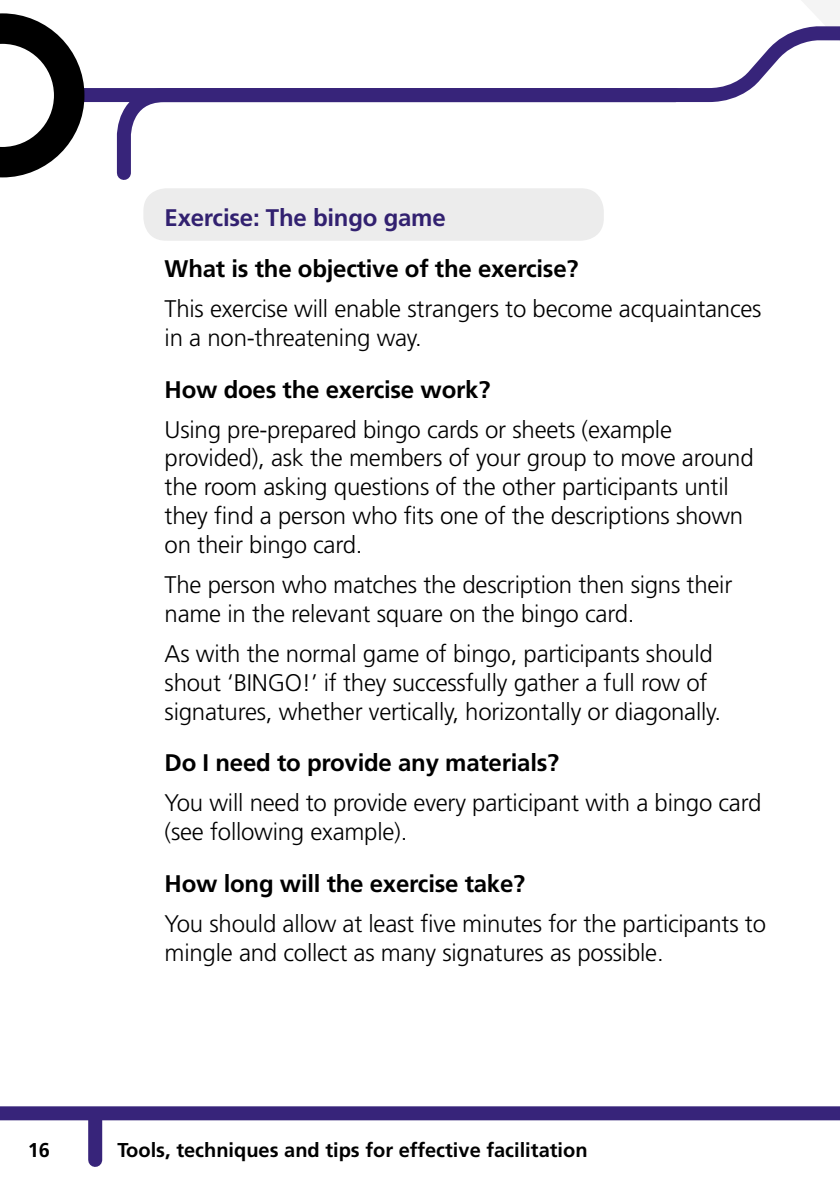
<style>
.page{position:relative;width:840px;height:1191px;background:#fff}
.page>*{position:absolute;margin:0;border:0;box-sizing:border-box;transform-origin:0 0}
.t1{font:300 24px/28.8px "Frutiger";letter-spacing:-.01em;color:#000}
.t2{font:700 24px "Frutiger";letter-spacing:-.01em;color:#000}
.t3{font:700 24px "Frutiger";letter-spacing:-.01em;color:#37247a}
.t4{font:700 20px "Frutiger";color:#000}
</style>
<div class="page">
<div style="left:88px;top:1116px;width:14px;height:44px;background:#37247a"></div>
<div style="left:0;top:1106px;width:839px;height:14px;background:#37247a"></div>
<svg style="left:116px;top:109px;width:27px;height:71px"></svg>
<svg style="left:802px;top:0;width:37px;height:20px"></svg>
<svg style="left:84px;top:20px;width:755px;height:89px"></svg>
<svg style="left:0;top:13px;width:84px;height:164px"></svg>
<div style="left:143px;top:188px;width:460px;height:53px;background:#ececec;border-radius:23px"></div>
<p class="t3" style="left:164px;top:203px;width:282px">Exercise: The bingo game</p>
<p class="t2" style="left:164px;top:255px;width:415px">What is the objective of the exercise?</p>
<p class="t1" style="left:164px;top:295px;width:598px">This exercise will enable strangers to become acquaintances in a non-threatening way.</p>
<p class="t2" style="left:164px;top:375px;width:327px">How does the exercise work?</p>
<p class="t1" style="left:164px;top:415px;width:590px">Using pre-prepared bingo cards or sheets (example provided), ask the members of your group to move around the room asking questions of the other participants until they find a person who fits one of the descriptions shown on their bingo card.</p>
<p class="t1" style="left:164px;top:571px;width:569px">The person who matches the description then signs their name in the relevant square on the bingo card.</p>
<p class="t1" style="left:164px;top:639px;width:557px">As with the normal game of bingo, participants should shout ‘BINGO!’ if they successfully gather a full row of signatures, whether vertically, horizontally or diagonally.</p>
<p class="t2" style="left:164px;top:748px;width:396px">Do I need to provide any materials?</p>
<p class="t1" style="left:164px;top:789px;width:598px">You will need to provide every participant with a bingo card (see following example).</p>
<p class="t2" style="left:164px;top:869px;width:362px">How long will the exercise take?</p>
<p class="t1" style="left:164px;top:909px;width:602px">You should allow at least five minutes for the participants to mingle and collect as many signatures as possible.</p>
<p class="t4" style="left:28px;top:1138px;width:24px">16</p>
<p class="t4" style="left:117px;top:1138px;width:471px">Tools, techniques and tips for effective facilitation</p>
</div>
